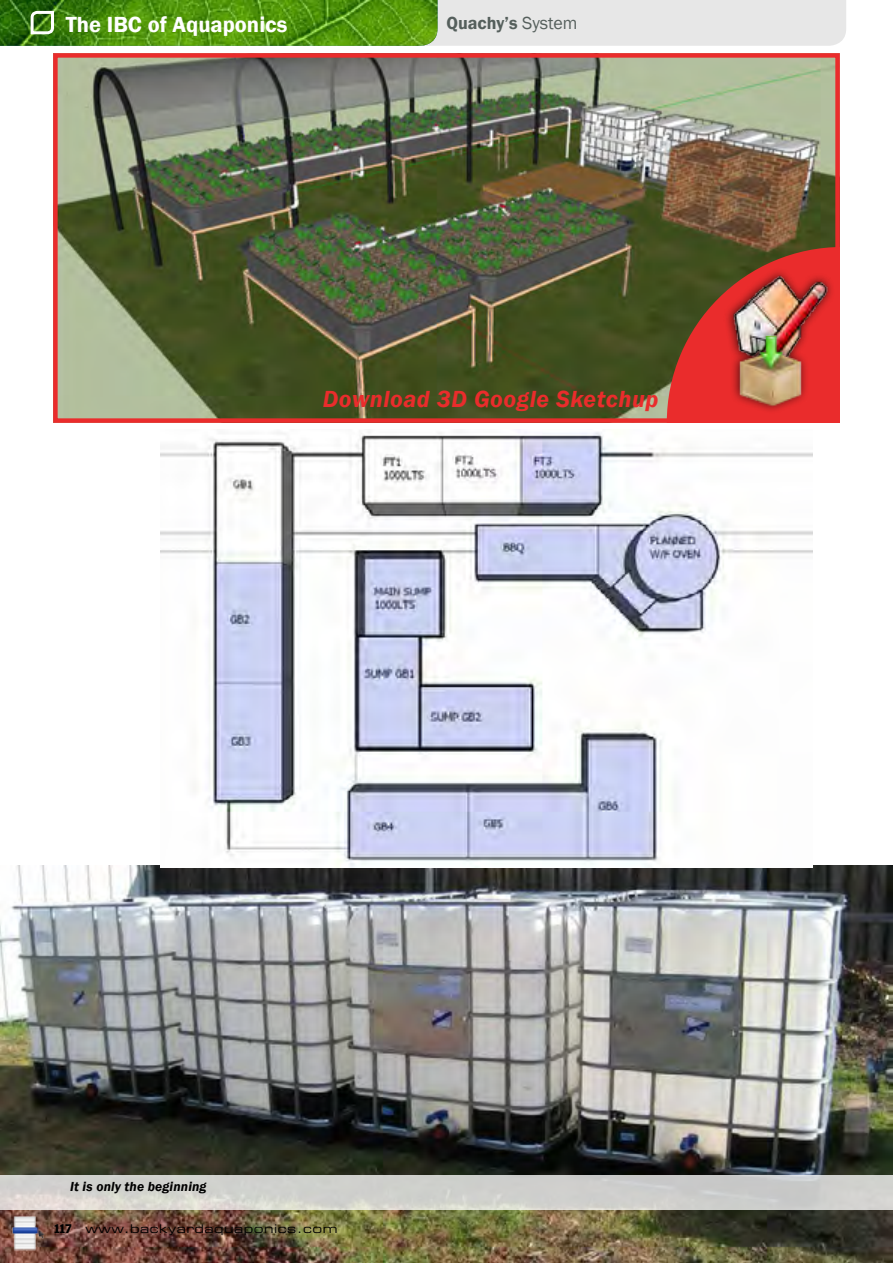
<style>
.page{position:relative;width:893px;height:1263px;background:#fff}
.page>*{position:absolute;margin:0;border:0;box-sizing:border-box;transform-origin:0 0}
.t1{font:italic 600 24px "Franklin Gothic";letter-spacing:.02em;color:#ea2c2c}
.t2{font:600 22.5px "Franklin Gothic";color:#fff}
.t3{font:600 18px "Franklin Gothic";color:#555f5c}
.t4{font:italic 600 13.5px "Franklin Gothic";letter-spacing:.01em;color:#000}
.t5{font:12px "Eurostile LT Std Ex 2";letter-spacing:.04em;color:#000}
.s1{font-weight:400}
.s2{font-family:"Amplitude";font-weight:700;font-size:13.5px}
</style>
<div class="page">
<img style="left:0;top:866px;width:893px;height:397px">
<img style="left:11px;top:1215px;width:36px;height:36px">
<img style="left:160px;top:432px;width:652px;height:435px">
<svg style="left:0;top:1176px;width:893px;height:34px;background:#d1d1cd"></svg>
<img style="left:58px;top:58px;width:777px;height:360px">
<svg style="left:667px;top:247px;width:168px;height:171px;background:#9d3b26"></svg>
<div style="left:53px;top:53px;width:787px;height:370px;border:4px solid #ea2c2c"></div>
<img style="left:724px;top:264px;width:109px;height:128px">
<div style="left:730px;top:326px;width:78px;height:87px;background:#000;opacity:.75"></div>
<img style="left:734px;top:334px;width:72px;height:72px">
<svg style="left:0;top:0;width:846px;height:46px;background:#97b977"></svg>
<h2 class="t2" style="left:66px;top:10px;width:223px">The IBC of Aquaponics</h2>
<h3 class="t3" style="left:446px;top:12px;width:133px">Quachy’s <span class="s1">System</span></h3>
<h1 class="t1" style="left:323px;top:383px;width:337px">Download 3D Google Sketchup</h1>
<p class="t4" style="left:70px;top:1178px;width:138px">It is only the beginning</p>
<p class="t5" style="left:54px;top:1221px;width:285px"><span class="s2">117</span> www.backyardaquaponics.com</p>
</div>
